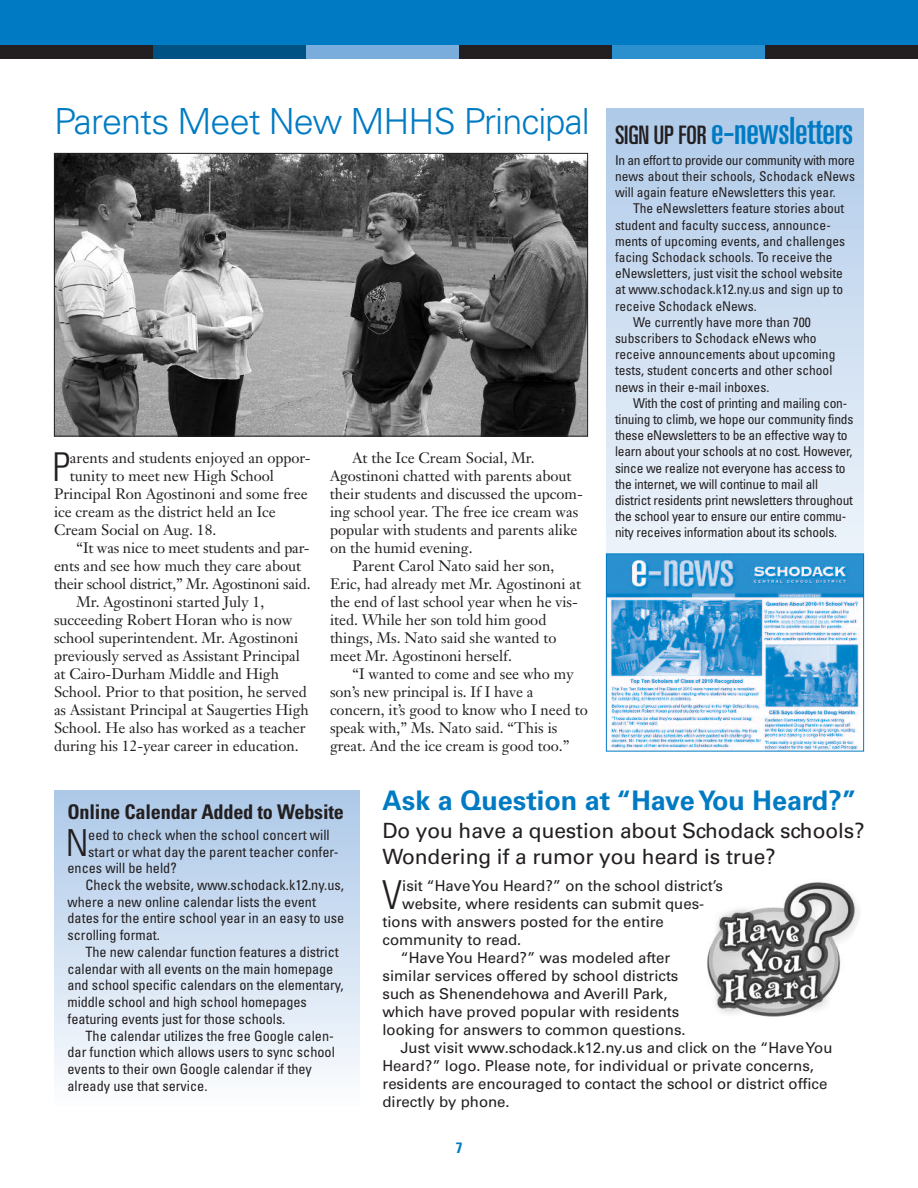
<style>
.page{position:relative;width:918px;height:1188px;background:#fff}
.page>*{position:absolute;margin:0;border:0;box-sizing:border-box;transform-origin:0 0}
.t1{font:300 condensed 39.9px "Univers";color:#231f20}
.t2{font:300 condensed 39.75px "Univers";color:#231f20}
.t3{font:300 condensed 37.35px "Univers";color:#231f20}
.t4{font:300 36px "Univers";letter-spacing:-.025em;color:#007bc3}
.t5{font:700 27px "Univers";color:#007bc3}
.t6{font:21px/25.5px "Univers";letter-spacing:-.005em;color:#231f20}
.t7{font:700 condensed 20.25px "Univers";letter-spacing:-.01em;color:#231f20}
.t8{font:15px "Janson Text";color:#231f20}
.t9{font:15px "Univers";color:#231f20}
.t10{font:700 condensed 15px "Univers";color:#007bc3}
.t11{font:condensed 14.25px "Univers";color:#231f20}
.t12{font:condensed 13.5px/16.2px "Univers";color:#231f20;text-align:justify}
.s1{font-weight:400;font-stretch:ultra-condensed;font-size:37.5px}
</style>
<div class="page">
<img style="left:606px;top:108px;width:258px;height:446px">
<div style="left:0;top:0;width:918px;height:45px;background:#007bc3"></div>
<div style="left:306px;top:45px;width:153px;height:13px;background:#7aacdc"></div>
<div style="left:153px;top:45px;width:153px;height:13px;background:#005184"></div>
<div style="left:459px;top:45px;width:153px;height:13px;background:#231f20"></div>
<div style="left:612px;top:45px;width:153px;height:13px;background:#2c90cf"></div>
<div style="left:0;top:45px;width:153px;height:13px;background:#231f20"></div>
<div style="left:765px;top:45px;width:153px;height:13px;background:#231f20"></div>
<img style="left:56px;top:155px;width:530px;height:279px">
<div style="left:54px;top:153px;width:534px;height:283px;border:1px solid #231f20"></div>
<img style="left:608px;top:556px;width:254px;height:194px">
<div style="left:606px;top:554px;width:258px;height:198px;border:1px solid #007bc3"></div>
<img style="left:707px;top:882px;width:152px;height:135px">
<div style="left:54px;top:790px;width:306px;height:317px;background:linear-gradient(to bottom,#acc8e8,#fcfdfe)"></div>
<h3 class="t4" style="left:54px;top:108px;width:801px">Parents Meet New MHHS Principal <sub>SIGN</sub> <sub>UP</sub> <sub>FOR</sub> <span class="s1">e-newsletters</span></h3>
<p class="t12" style="left:615px;top:153px;width:242px">In an effort to provide our community with more news about their schools, Schodack eNews will again feature eNewsletters this year.</p>
<p class="t12" style="left:633px;top:202px;width:213px">The eNewsletters feature stories about</p>
<p class="t12" style="left:615px;top:218px;width:217px">student and faculty success, announce-</p>
<p class="t12" style="left:615px;top:234px;width:232px">ments of upcoming events, and challenges</p>
<p class="t12" style="left:615px;top:250px;width:219px">facing Schodack schools. To receive the</p>
<p class="t12" style="left:615px;top:266px;width:229px">eNewsletters, just visit the school website</p>
<p class="t12" style="left:615px;top:283px;width:230px">at www.schodack.k12.ny.us and sign up to</p>
<p class="t12" style="left:615px;top:299px;width:143px">receive Schodack eNews.</p>
<p class="t12" style="left:633px;top:315px;width:179px">We currently have more than 700</p>
<p class="t12" style="left:615px;top:331px;width:203px">subscribers to Schodack eNews who</p>
<p class="t12" style="left:615px;top:347px;width:222px">receive announcements about upcoming</p>
<p class="t12" style="left:615px;top:364px;width:219px">tests, student concerts and other school</p>
<p class="t12" style="left:615px;top:380px;width:156px">news in their e-mail inboxes.</p>
<p class="t12" style="left:633px;top:396px;width:216px">With the cost of printing and mailing con-</p>
<p class="t12" style="left:615px;top:412px;width:240px">tinuing to climb, we hope our community finds</p>
<p class="t12" style="left:615px;top:428px;width:234px">these eNewsletters to be an effective way to</p>
<p class="t12" style="left:615px;top:445px;width:239px">learn about your schools at no cost. However,</p>
<p class="t12" style="left:615px;top:461px;width:232px">since we realize not everyone has access to</p>
<p class="t12" style="left:615px;top:477px;width:205px">the internet, we will continue to mail all</p>
<p class="t12" style="left:615px;top:493px;width:239px">district residents print newsletters throughout</p>
<p class="t12" style="left:615px;top:509px;width:233px">the school year to ensure our entire commu-</p>
<p class="t12" style="left:615px;top:526px;width:224px">nity receives information about its schools.</p>
<h2 class="t2" style="left:52px;top:452px;width:19px">P</h2>
<p class="t8" style="left:70px;top:452px;width:242px">arents and students enjoyed an oppor-</p>
<p class="t8" style="left:353px;top:452px;width:184px">At the Ice Cream Social, Mr.</p>
<p class="t8" style="left:330px;top:470px;width:243px">Agostinoni chatted with parents about</p>
<p class="t8" style="left:330px;top:488px;width:254px">their students and discussed the upcom-</p>
<p class="t8" style="left:330px;top:506px;width:250px">ing school year. The free ice cream was</p>
<p class="t8" style="left:330px;top:524px;width:249px">popular with students and parents alike</p>
<p class="t8" style="left:330px;top:542px;width:144px">on the humid evening.</p>
<p class="t8" style="left:353px;top:560px;width:203px">Parent Carol Nato said her son,</p>
<p class="t8" style="left:330px;top:578px;width:253px">Eric, had already met Mr. Agostinoni at</p>
<p class="t8" style="left:330px;top:596px;width:249px">the end of last school year when he vis-</p>
<p class="t8" style="left:330px;top:614px;width:218px">ited. While her son told him good</p>
<p class="t8" style="left:330px;top:632px;width:228px">things, Ms. Nato said she wanted to</p>
<p class="t8" style="left:330px;top:650px;width:183px">meet Mr. Agostinoni herself.</p>
<p class="t8" style="left:353px;top:668px;width:223px">“I wanted to come and see who my</p>
<p class="t8" style="left:330px;top:686px;width:205px">son’s new principal is. If I have a</p>
<p class="t8" style="left:330px;top:704px;width:259px">concern, it’s good to know who I need to</p>
<p class="t8" style="left:330px;top:722px;width:229px">speak with,” Ms. Nato said. “This is</p>
<p class="t8" style="left:330px;top:740px;width:241px">great. And the ice cream is good too.”</p>
<p class="t8" style="left:70px;top:470px;width:206px">tunity to meet new High School</p>
<p class="t8" style="left:54px;top:488px;width:255px">Principal Ron Agostinoni and some free</p>
<p class="t8" style="left:54px;top:506px;width:223px">ice cream as the district held an Ice</p>
<p class="t8" style="left:54px;top:524px;width:164px">Cream Social on Aug. 18.</p>
<p class="t8" style="left:77px;top:542px;width:235px">“It was nice to meet students and par-</p>
<p class="t8" style="left:54px;top:560px;width:249px">ents and see how much they care about</p>
<p class="t8" style="left:54px;top:578px;width:258px">their school district,” Mr. Agostinoni said.</p>
<p class="t8" style="left:77px;top:596px;width:189px">Mr. Agostinoni started July 1,</p>
<p class="t8" style="left:54px;top:614px;width:240px">succeeding Robert Horan who is now</p>
<p class="t8" style="left:54px;top:632px;width:246px">school superintendent. Mr. Agostinoni</p>
<p class="t8" style="left:54px;top:650px;width:248px">previously served as Assistant Principal</p>
<p class="t8" style="left:54px;top:668px;width:227px">at Cairo-Durham Middle and High</p>
<p class="t8" style="left:54px;top:686px;width:254px">School. Prior to that position, he served</p>
<p class="t8" style="left:54px;top:704px;width:256px">as Assistant Principal at Saugerties High</p>
<p class="t8" style="left:54px;top:722px;width:253px">School. He also has worked as a teacher</p>
<p class="t8" style="left:54px;top:740px;width:246px">during his 12-year career in education.</p>
<h3 class="t7" style="left:68px;top:804px;width:278px">Online Calendar Added to Website</h3>
<h3 class="t3" style="left:66px;top:830px;width:24px">N</h3>
<p class="t11" style="left:88px;top:830px;width:243px">eed to check when the school concert will</p>
<p class="t11" style="left:88px;top:846px;width:252px">start or what day the parent teacher confer-</p>
<p class="t11" style="left:67px;top:863px;width:111px">ences will be held?</p>
<p class="t11" style="left:85px;top:880px;width:260px">Check the website, www.schodack.k12.ny.us,</p>
<p class="t11" style="left:67px;top:896px;width:250px">where a new online calendar lists the event</p>
<p class="t11" style="left:67px;top:913px;width:278px">dates for the entire school year in an easy to use</p>
<p class="t11" style="left:67px;top:930px;width:94px">scrolling format.</p>
<p class="t11" style="left:85px;top:947px;width:255px">The new calendar function features a district</p>
<p class="t11" style="left:67px;top:963px;width:267px">calendar with all events on the main homepage</p>
<p class="t11" style="left:67px;top:980px;width:278px">and school specific calendars on the elementary,</p>
<p class="t11" style="left:67px;top:997px;width:241px">middle school and high school homepages</p>
<p class="t11" style="left:67px;top:1014px;width:219px">featuring events just for those schools.</p>
<p class="t11" style="left:85px;top:1030px;width:250px">The calendar utilizes the free Google calen-</p>
<p class="t11" style="left:67px;top:1047px;width:269px">dar function which allows users to sync school</p>
<p class="t11" style="left:67px;top:1064px;width:246px">events to their own Google calendar if they</p>
<p class="t11" style="left:67px;top:1080px;width:142px">already use that service.</p>
<h3 class="t5" style="left:382px;top:791px;width:476px">Ask a Question at “HaveYou Heard?”</h3>
<h3 class="t6" style="left:382px;top:820px;width:484px">Do you have a question about Schodack schools?<br>Wondering if a rumor you heard is true?</h3>
<h1 class="t1" style="left:382px;top:880px;width:21px">V</h1>
<p class="t9" style="left:402px;top:880px;width:322px">isit “HaveYou Heard?” on the school district’s</p>
<p class="t9" style="left:402px;top:898px;width:304px">website, where residents can submit ques-</p>
<p class="t9" style="left:383px;top:916px;width:283px">tions with answers posted for the entire</p>
<p class="t9" style="left:383px;top:934px;width:140px">community to read.</p>
<p class="t9" style="left:401px;top:952px;width:271px">“HaveYou Heard?” was modeled after</p>
<p class="t9" style="left:383px;top:970px;width:297px">similar services offered by school districts</p>
<p class="t9" style="left:383px;top:988px;width:287px">such as Shenendehowa and Averill Park,</p>
<p class="t9" style="left:383px;top:1006px;width:298px">which have proved popular with residents</p>
<p class="t9" style="left:383px;top:1024px;width:305px">looking for answers to common questions.</p>
<p class="t9" style="left:401px;top:1042px;width:434px">Just visit www.schodack.k12.ny.us and click on the “HaveYou</p>
<p class="t9" style="left:383px;top:1060px;width:433px">Heard?” logo. Please note, for individual or private concerns,</p>
<p class="t9" style="left:383px;top:1078px;width:446px">residents are encouraged to contact the school or district office</p>
<p class="t9" style="left:383px;top:1096px;width:129px">directly by phone.</p>
<p class="t10" style="left:456px;top:1142px;width:8px">7</p>
</div>
